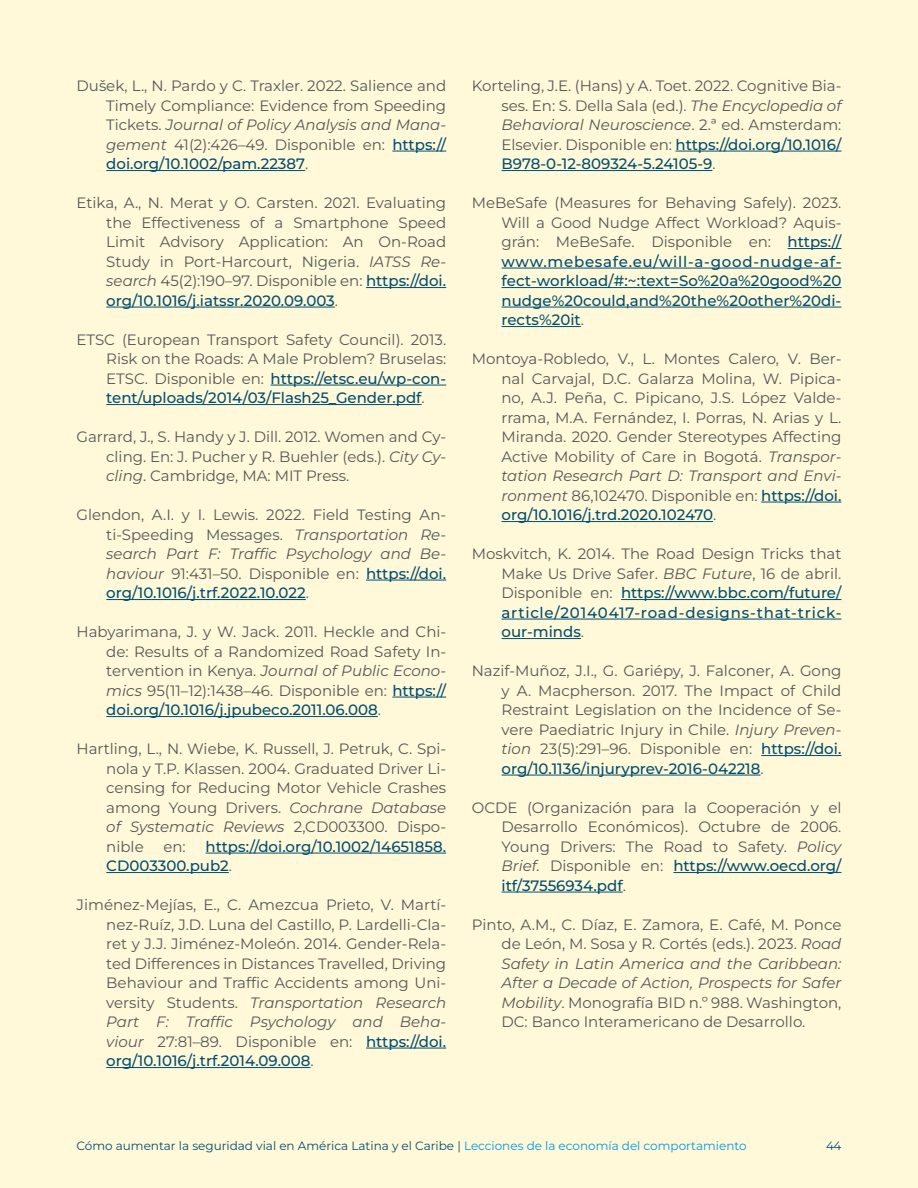
<style>
.page{position:relative;width:918px;height:1188px;background:#fff9d9}
.page>*{position:absolute;margin:0;border:0;box-sizing:border-box;transform-origin:0 0}
.t1{font:15px/19.5px "Montserrat";color:#575756;text-align:justify}
.t2{font:500 15px/19.5px "Montserrat";color:#004e70}
.t3{font:12px "Montserrat";color:#004e70}
.s1{font-style:italic}
.s2{font-weight:500;color:#004e70}
.s3{font-weight:400;color:#575756}
.s4{color:#009ade}
</style>
<div class="page">
<hr style="left:392px;top:151px;width:54px;height:1px;background:#004e70">
<hr style="left:106px;top:170px;width:199px;height:1px;background:#004e70">
<hr style="left:366px;top:287px;width:80px;height:1px;background:#004e70">
<hr style="left:106px;top:307px;width:229px;height:1px;background:#004e70">
<hr style="left:271px;top:385px;width:175px;height:1px;background:#004e70">
<hr style="left:106px;top:404px;width:316px;height:1px;background:#004e70">
<hr style="left:366px;top:580px;width:80px;height:1px;background:#004e70">
<hr style="left:106px;top:599px;width:200px;height:1px;background:#004e70">
<hr style="left:392px;top:697px;width:54px;height:1px;background:#004e70">
<hr style="left:106px;top:716px;width:272px;height:1px;background:#004e70">
<hr style="left:206px;top:853px;width:240px;height:1px;background:#004e70">
<hr style="left:106px;top:872px;width:123px;height:1px;background:#004e70">
<hr style="left:366px;top:1048px;width:80px;height:1px;background:#004e70">
<hr style="left:106px;top:1067px;width:205px;height:1px;background:#004e70">
<hr style="left:676px;top:151px;width:165px;height:1px;background:#004e70">
<hr style="left:502px;top:170px;width:210px;height:1px;background:#004e70">
<hr style="left:788px;top:248px;width:53px;height:1px;background:#004e70">
<hr style="left:502px;top:268px;width:339px;height:1px;background:#004e70">
<hr style="left:502px;top:287px;width:339px;height:1px;background:#004e70">
<hr style="left:502px;top:307px;width:339px;height:1px;background:#004e70">
<hr style="left:502px;top:326px;width:79px;height:1px;background:#004e70">
<hr style="left:761px;top:502px;width:80px;height:1px;background:#004e70">
<hr style="left:502px;top:521px;width:211px;height:1px;background:#004e70">
<hr style="left:621px;top:599px;width:220px;height:1px;background:#004e70">
<hr style="left:502px;top:619px;width:339px;height:1px;background:#004e70">
<hr style="left:502px;top:638px;width:79px;height:1px;background:#004e70">
<hr style="left:761px;top:755px;width:80px;height:1px;background:#004e70">
<hr style="left:502px;top:775px;width:258px;height:1px;background:#004e70">
<hr style="left:673px;top:872px;width:168px;height:1px;background:#004e70">
<hr style="left:502px;top:892px;width:121px;height:1px;background:#004e70">
<p class="t1" style="left:106px;top:76px;width:341px;text-indent:-30px">Dušek, L., N. Pardo y C. Traxler. 2022. Salience and Timely Compliance: Evidence from Speeding Tickets. <span class="s1">Journal of Policy Analysis and Mana&shy;gement</span> 41(2):426–49. Disponible en: <span class="s2">https:// doi.org/10.1002/pam.22387</span>.</p>
<p class="t1" style="left:106px;top:193px;width:341px;text-indent:-30px">Etika, A., N. Merat y O. Carsten. 2021. Evaluating the Effectiveness of a Smartphone Speed Limit Advisory Application: An On-Road Study in Port-Harcourt, Nigeria. <span class="s1">IATSS Re&shy;search</span> 45(2):190–97. Disponible en: <span class="s2">https://doi. org/10.1016/j.iatssr.2020.09.003</span>.</p>
<p class="t1" style="left:106px;top:329px;width:341px;text-indent:-30px">ETSC (European Transport Safety Council). 2013.<br>Risk on the Roads: A Male Problem? Bruselas:<br>ETSC. Disponible en: <span class="s2">https://etsc.eu/wp-con&shy;tent/uploads/2014/03/Flash25_Gender.pdf</span>.</p>
<p class="t1" style="left:106px;top:427px;width:341px;text-indent:-30px">Garrard, J., S. Handy y J. Dill. 2012. Women and Cy&shy;cling. En: J. Pucher y R. Buehler (eds.). <span class="s1">City Cy&shy;cling</span>. Cambridge, MA: MIT Press.</p>
<p class="t1" style="left:106px;top:505px;width:341px;text-indent:-30px">Glendon, A.I. y I. Lewis. 2022. Field Testing An&shy;ti-Speeding Messages. <span class="s1">Transportation Re&shy;search Part F: Traffic Psychology and Be&shy;haviour</span> 91:431–50. Disponible en: <span class="s2">https://doi. org/10.1016/j.trf.2022.10.022</span>.</p>
<p class="t1" style="left:106px;top:622px;width:341px;text-indent:-30px">Habyarimana, J. y W. Jack. 2011. Heckle and Chi&shy;de: Results of a Randomized Road Safety In&shy;tervention in Kenya. <span class="s1">Journal of Public Econo&shy;mics</span> 95(11–12):1438–46. Disponible en: <span class="s2">https:// doi.org/10.1016/j.jpubeco.2011.06.008</span>.</p>
<p class="t1" style="left:106px;top:739px;width:341px;text-indent:-30px">Hartling, L., N. Wiebe, K. Russell, J. Petruk, C. Spi&shy;nola y T.P. Klassen. 2004. Graduated Driver Li&shy;censing for Reducing Motor Vehicle Crashes among Young Drivers. <span class="s1">Cochrane Database of Systematic Reviews</span> 2,CD003300. Dispo&shy;nible</p>
<p class="t2" style="left:106px;top:836px;width:341px;text-indent:99px">https://doi.org/10.1002/14651858.<br>CD003300.pub2<span class="s3">.</span></p>
<p class="t1" style="left:106px;top:895px;width:341px;text-indent:-30px">Jiménez-Mejías, E., C. Amezcua Prieto, V. Martí&shy;nez-Ruíz, J.D. Luna del Castillo, P. Lardelli-Cla&shy;ret y J.J. Jiménez-Moleón. 2014. Gender-Rela&shy;ted Differences in Distances Travelled, Driving Behaviour and Traffic Accidents among Uni&shy;versity Students. <span class="s1">Transportation Research Part F: Traffic Psychology and Beha&shy;viour</span> 27:81–89. Disponible en: <span class="s2">https://doi. org/10.1016/j.trf.2014.09.008</span>.</p>
<p class="t1" style="left:163px;top:836px;width:24px">en:</p>
<p class="t1" style="left:502px;top:76px;width:341px;text-indent:-30px">Korteling, J.E. (Hans) y A. Toet. 2022. Cognitive Bia&shy;ses. En: S. Della Sala (ed.). <span class="s1">The Encyclopedia of Behavioral Neuroscience</span>. 2.ª ed. Amsterdam:<br>Elsevier. Disponible en: <span class="s2">https://doi.org/10.1016/ B978-0-12-809324-5.24105-9</span>.</p>
<p class="t2" style="left:502px;top:193px;width:341px;text-align:justify;text-indent:-30px"><span class="s3">MeBeSafe (Measures for Behaving Safely). 2023.<br>Will a Good Nudge Affect Workload? Aquis&shy;grán: MeBeSafe. Disponible en:</span> https:// www.mebesafe.eu/will-a-good-nudge-af&shy;fect-workload/#:~:text=So%20a%20good%20 nudge%20could,and%20the%20other%20di&shy;rects%20it<span class="s3">.</span></p>
<p class="t1" style="left:502px;top:349px;width:341px;text-indent:-30px">Montoya-Robledo, V., L. Montes Calero, V. Ber&shy;nal Carvajal, D.C. Galarza Molina, W. Pipica&shy;no, A.J. Peña, C. Pipicano, J.S. López Valde&shy;rrama, M.A. Fernández, I. Porras, N. Arias y L.<br>Miranda. 2020. Gender Stereotypes Affecting Active Mobility of Care in Bogotá. <span class="s1">Transpor&shy;tation Research Part D: Transport and Envi&shy;ronment</span> 86,102470. Disponible en: <span class="s2">https://doi. org/10.1016/j.trd.2020.102470</span>.</p>
<p class="t1" style="left:502px;top:544px;width:341px;text-indent:-30px">Moskvitch, K. 2014. The Road Design Tricks that Make Us Drive Safer. <span class="s1">BBC Future</span>, 16 de abril.<br>Disponible en: <span class="s2">https://www.bbc.com/future/ article/20140417-road-designs-that-trick&shy;our-minds</span>.</p>
<p class="t1" style="left:502px;top:661px;width:341px;text-indent:-30px">Nazif-Muñoz, J.I., G. Gariépy, J. Falconer, A. Gong y A. Macpherson. 2017. The Impact of Child Restraint Legislation on the Incidence of Se&shy;vere Paediatric Injury in Chile. <span class="s1">Injury Preven&shy;tion</span> 23(5):291–96. Disponible en: <span class="s2">https://doi. org/10.1136/injuryprev-2016-042218</span>.</p>
<p class="t1" style="left:502px;top:797px;width:341px;text-indent:-30px">OCDE (Organización para la Cooperación y el Desarrollo Económicos). Octubre de 2006.<br>Young Drivers: The Road to Safety. <span class="s1">Policy Brief.</span> Disponible en: <span class="s2">https://www.oecd.org/ itf/37556934.pdf</span>.</p>
<p class="t1" style="left:502px;top:914px;width:341px;text-indent:-30px">Pinto, A.M., C. Díaz, E. Zamora, E. Café, M. Ponce de León, M. Sosa y R. Cortés (eds.). 2023. <span class="s1">Road Safety in Latin America and the Caribbean:<br>After a Decade of Action, Prospects for Safer Mobility</span>. Monografía BID n.º 988. Washington, DC: Banco Interamericano de Desarrollo.</p>
<p class="t3" style="left:77px;top:1138px;width:672px">Cómo aumentar la seguridad vial en América Latina y el Caribe | <span class="s4">Lecciones de la economía del comportamiento</span></p>
<p class="t3" style="left:826px;top:1138px;width:17px">44</p>
</div>
